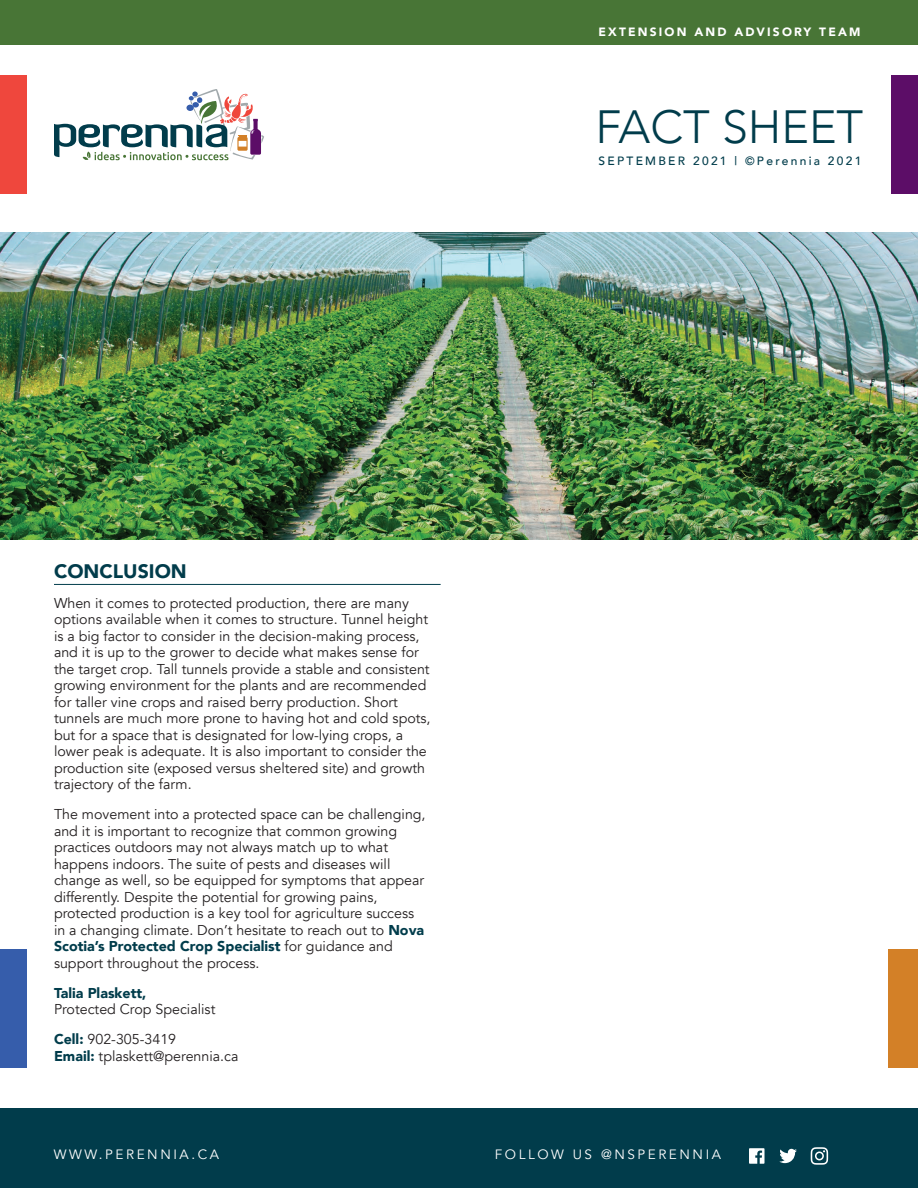
<style>
.page{position:relative;width:918px;height:1188px;background:#fff}
.page>*{position:absolute;margin:0;border:0;box-sizing:border-box;transform-origin:0 0}
.t1{font:300 46.5px "Avenir";color:#013c4b}
.t2{font:900 19.5px "Avenir";color:#013c4b}
.t3{font:14.25px/16.5px "Avenir";color:#231f20}
.t4{font:900 14.25px "Avenir";color:#013c4b}
.t5{font:13.5px "Avenir";letter-spacing:.19em;color:#fff}
.t6{font:500 12px "Avenir";letter-spacing:.19em;color:#013c4b}
.t7{font:900 12px "Avenir";letter-spacing:.18em;color:#fff}
.s1{font-weight:900;color:#013c4b}
</style>
<div class="page">
<svg style="left:54px;top:89px;width:210px;height:71px"></svg>
<div style="left:0;top:1108px;width:918px;height:80px;background:#013c4b"></div>
<div style="left:0;top:0;width:918px;height:44px;background:#487536"></div>
<div style="left:0;top:75px;width:27px;height:118px;background:#ef473d"></div>
<div style="left:0;top:949px;width:27px;height:119px;background:#365dab"></div>
<div style="left:891px;top:75px;width:27px;height:118px;background:#5c0d67"></div>
<svg style="left:749px;top:1148px;width:16px;height:16px"></svg>
<svg style="left:779px;top:1149px;width:18px;height:14px"></svg>
<svg style="left:811px;top:1147px;width:17px;height:18px"></svg>
<div style="left:889px;top:949px;width:29px;height:119px;background:#d38027"></div>
<hr style="left:54px;top:584px;width:387px;height:1px;background:#013c4b">
<img style="left:0;top:232px;width:918px;height:308px">
<p class="t7" style="left:599px;top:22px;width:263px">EXTENSION AND ADVISORY TEAM</p>
<h2 class="t2" style="left:54px;top:554px;width:134px">CONCLUSION</h2>
<p class="t3" style="left:54px;top:595px;width:378px">When it comes to protected production, there are many options available when it comes to structure. Tunnel height is a big factor to consider in the decision-making process, and it is up to the grower to decide what makes sense for the target crop. Tall tunnels provide a stable and consistent growing environment for the plants and are recommended for taller vine crops and raised berry production. Short tunnels are much more prone to having hot and cold spots, but for a space that is designated for low-lying crops, a lower peak is adequate. It is also important to consider the production site (exposed versus sheltered site) and growth trajectory of the farm.</p>
<p class="t3" style="left:54px;top:806px;width:373px">The movement into a protected space can be challenging, and it is important to recognize that common growing practices outdoors may not always match up to what happens indoors. The suite of pests and diseases will change as well, so be equipped for symptoms that appear differently. Despite the potential for growing pains, protected production is a key tool for agriculture success in a changing climate. Don’t hesitate to reach out to <span class="s1">Nova Scotia’s Protected Crop Specialist</span> for guidance and support throughout the process.</p>
<p class="t4" style="left:54px;top:980px;width:94px">Talia Plaskett,</p>
<p class="t3" style="left:54px;top:994px;width:163px;line-height:30px">Protected Crop Specialist<br><span class="s1">Cell:</span> 902-305-3419</p>
<p class="t3" style="left:54px;top:1048px;width:186px"><span class="s1">Email:</span> tplaskett@perennia.ca</p>
<h1 class="t1" style="left:595px;top:100px;width:269px">FACT SHEET</h1>
<p class="t6" style="left:599px;top:150px;width:264px">SEPTEMBER 2021 | ©Perennia 2021</p>
<p class="t5" style="left:54px;top:1146px;width:167px">WWW.PERENNIA.CA</p>
<p class="t5" style="left:495px;top:1146px;width:228px">FOLLOW US @NSPERENNIA</p>
</div>
